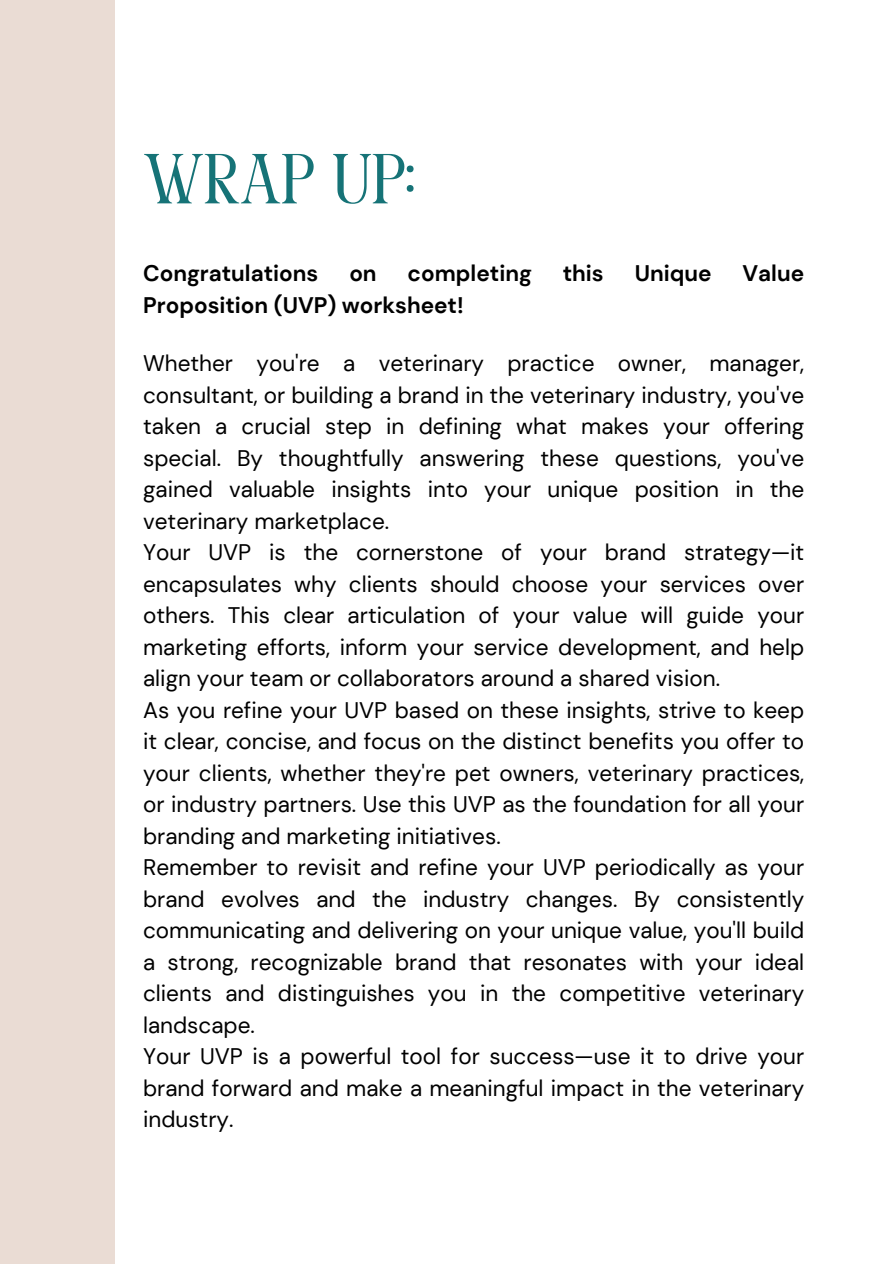
<style>
.page{position:relative;width:894px;height:1264px;background:#fff}
.page>*{position:absolute;margin:0;border:0;box-sizing:border-box;transform-origin:0 0}
.t1{font:70.5px "Perandoryv 2";color:#167377}
.t2{font:22.5px/31.5px "DM Sans";color:#000;text-align:justify}
.t3{font:700 22.5px "DM Sans";color:#000}
</style>
<div class="page">
<div style="left:0;top:0;width:114px;height:1263px;background:#eadcd4"></div>
<h2 class="t1" style="left:143px;top:150px;width:273px">WRAP UP:</h2>
<h1 class="t3" style="left:143px;top:259px;width:177px">Congratulations</h1>
<h1 class="t3" style="left:349px;top:259px;width:29px">on</h1>
<h1 class="t3" style="left:407px;top:259px;width:126px">completing</h1>
<h1 class="t3" style="left:562px;top:259px;width:42px">this</h1>
<h1 class="t3" style="left:634px;top:259px;width:78px">Unique</h1>
<h1 class="t3" style="left:742px;top:259px;width:63px">Value</h1>
<h1 class="t3" style="left:143px;top:290px;width:322px">Proposition (UVP) worksheet!</h1>
<p class="t2" style="left:143px;top:347px;width:662px">Whether you're a veterinary practice owner, manager, consultant, or building a brand in the veterinary industry, you've taken a crucial step in defining what makes your offering special. By thoughtfully answering these questions, you've gained valuable insights into your unique position in the veterinary marketplace.</p>
<p class="t2" style="left:143px;top:536px;width:662px">Your UVP is the cornerstone of your brand strategy—it encapsulates why clients should choose your services over others. This clear articulation of your value will guide your marketing efforts, inform your service development, and help align your team or collaborators around a shared vision.</p>
<p class="t2" style="left:143px;top:694px;width:662px">As you refine your UVP based on these insights, strive to keep it clear, concise, and focus on the distinct benefits you offer to your clients, whether they're pet owners, veterinary practices, or industry partners. Use this UVP as the foundation for all your branding and marketing initiatives.</p>
<p class="t2" style="left:143px;top:851px;width:662px">Remember to revisit and refine your UVP periodically as your brand evolves and the industry changes. By consistently communicating and delivering on your unique value, you'll build a strong, recognizable brand that resonates with your ideal clients and distinguishes you in the competitive veterinary landscape.</p>
<p class="t2" style="left:143px;top:1040px;width:662px">Your UVP is a powerful tool for success—use it to drive your brand forward and make a meaningful impact in the veterinary industry.</p>
</div>
